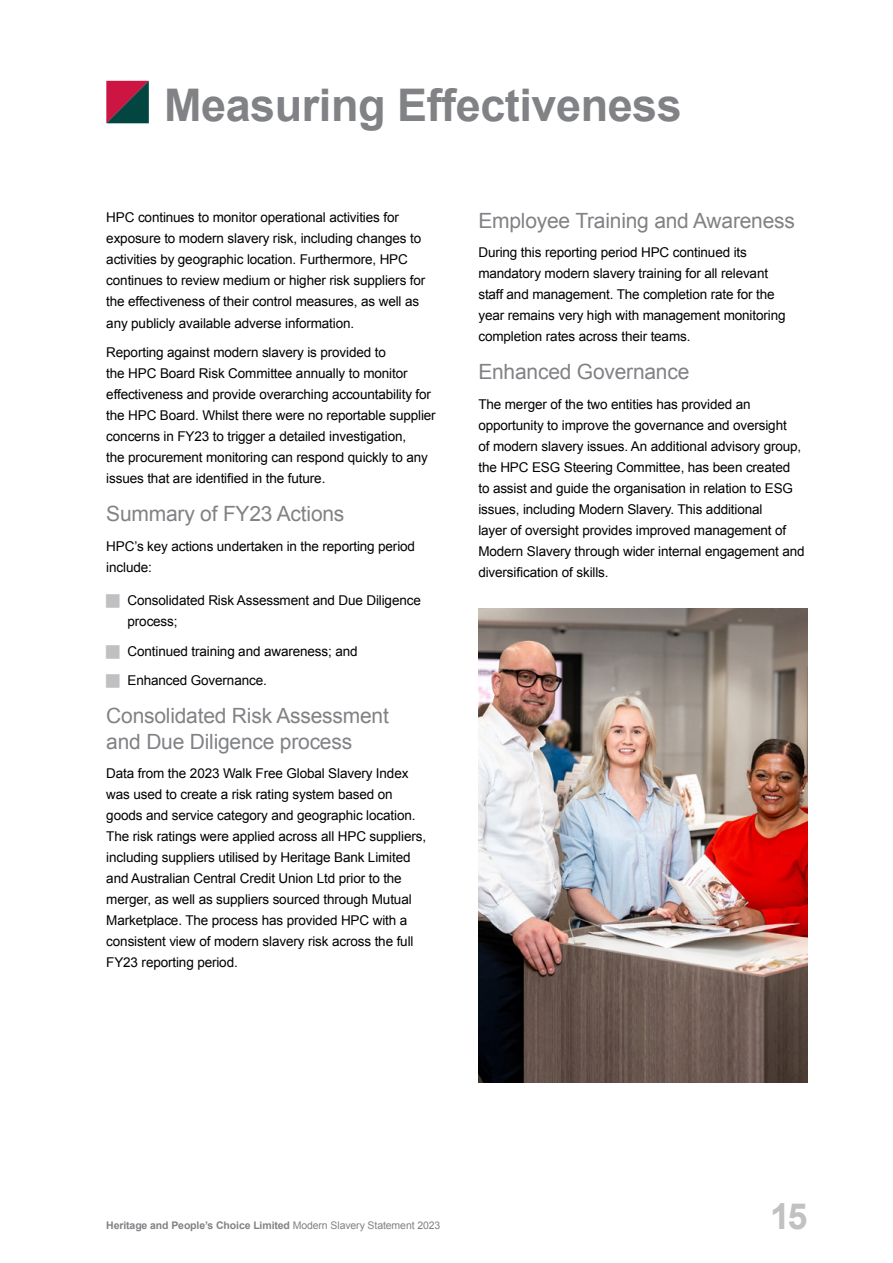
<style>
.page{position:relative;width:893px;height:1263px;background:#fff}
.page>*{position:absolute;margin:0;border:0;box-sizing:border-box;transform-origin:0 0}
.t1{font:700 45px "Arial";letter-spacing:-.01em;color:#808285}
.t2{font:700 36px "Arial";color:#c0c1c2}
.t3{font:21px/25.2px "Arial";letter-spacing:-.01em;color:#808285}
.t4{font:13.5px/21px "Arial";letter-spacing:-.01em;color:#000}
.t5{font:700 10.5px "Arial";letter-spacing:-.01em;color:#808285}
.s1{font-weight:400}
</style>
<div class="page">
<svg style="left:106px;top:81px;width:43px;height:42px;background:#6a3044"></svg>
<img style="left:478px;top:609px;width:330px;height:473px">
<h1 class="t1" style="left:164px;top:75px;width:519px">Measuring Effectiveness</h1>
<p class="t4" style="left:106px;top:207px;width:321px">HPC continues to monitor operational activities for exposure to modern slavery risk, including changes to activities by geographic location. Furthermore, HPC continues to review medium or higher risk suppliers for the effectiveness of their control measures, as well as any publicly available adverse information.</p>
<p class="t4" style="left:106px;top:342px;width:331px">Reporting against modern slavery is provided to<br>the HPC Board Risk Committee annually to monitor effectiveness and provide overarching accountability for the HPC Board. Whilst there were no reportable supplier concerns in FY23 to trigger a detailed investigation,<br>the procurement monitoring can respond quickly to any issues that are identified in the future.</p>
<h3 class="t3" style="left:106px;top:501px;width:240px">Summary of FY23 Actions</h3>
<p class="t4" style="left:106px;top:535px;width:310px">HPC’s key actions undertaken in the reporting period include:</p>
<p class="t4" style="left:128px;top:590px;width:295px">Consolidated Risk Assessment and Due Diligence process;</p>
<p class="t4" style="left:128px;top:636px;width:232px;line-height:29.5px">Continued training and awareness; and<br>Enhanced Governance.</p>
<h3 class="t3" style="left:106px;top:703px;width:284px">Consolidated Risk Assessment and Due Diligence process</h3>
<p class="t4" style="left:106px;top:763px;width:321px">Data from the 2023 Walk Free Global Slavery Index was used to create a risk rating system based on goods and service category and geographic location.<br>The risk ratings were applied across all HPC suppliers, including suppliers utilised by Heritage Bank Limited and Australian Central Credit Union Ltd prior to the merger, as well as suppliers sourced through Mutual Marketplace. The process has provided HPC with a consistent view of modern slavery risk across the full FY23 reporting period.</p>
<h3 class="t3" style="left:478px;top:208px;width:318px">Employee Training and Awareness</h3>
<p class="t4" style="left:478px;top:242px;width:309px">During this reporting period HPC continued its mandatory modern slavery training for all relevant staff and management. The completion rate for the year remains very high with management monitoring completion rates across their teams.</p>
<h3 class="t3" style="left:478px;top:360px;width:213px">Enhanced Governance</h3>
<p class="t4" style="left:478px;top:394px;width:328px">The merger of the two entities has provided an opportunity to improve the governance and oversight<br>of modern slavery issues. An additional advisory group, the HPC ESG Steering Committee, has been created to assist and guide the organisation in relation to ESG issues, including Modern Slavery. This additional<br>layer of oversight provides improved management of Modern Slavery through wider internal engagement and diversification of skills.</p>
<p class="t5" style="left:106px;top:1218px;width:336px">Heritage and People’s Choice Limited <span class="s1">Modern Slavery Statement 2023</span></p>
<h2 class="t2" style="left:770px;top:1192px;width:39px">15</h2>
</div>
